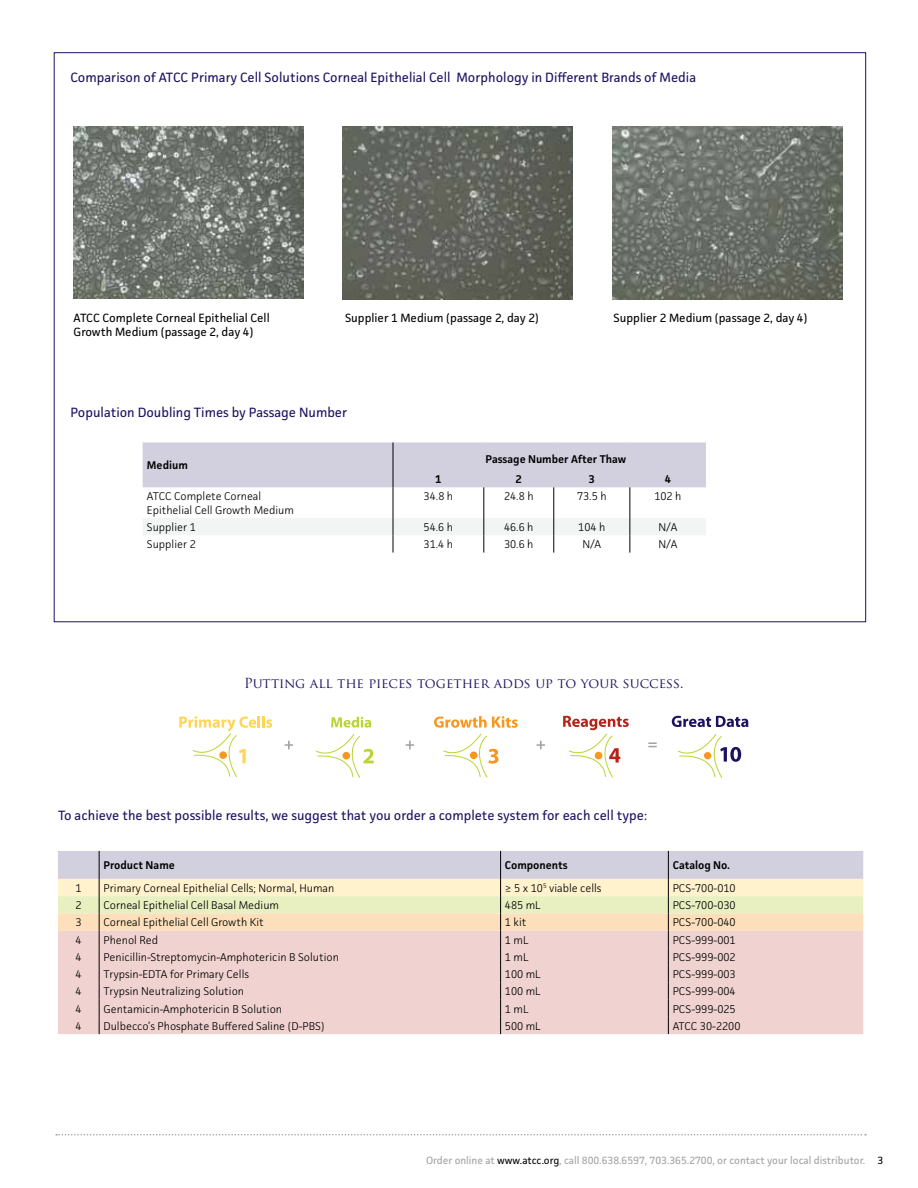
<style>
.page{position:relative;width:918px;height:1188px;background:#fff}
.page>*{position:absolute;margin:0;border:0;box-sizing:border-box;transform-origin:0 0}
.t1{font:13.5px "Facit";color:#1d1160}
.t2{font:13.5px "Trajan Pro";color:#1d1160}
.t3{font:12px/14.4px "Facit";color:#000}
.t4{font:300 11.25px/13.5px "Facit";color:#000}
.t5{font:600 11.25px "Facit";color:#000}
.t6{font:10.5px "Facit";color:#a1a1a4}
.s1{color:#000}
</style>
<div class="page">
<svg style="left:58px;top:850px;width:805px;height:184px;background:#ecd8ce"></svg>
<svg style="left:56px;top:1134px;width:810px;height:2px"></svg>
<div style="left:143px;top:442px;width:563px;height:45px;background:#d2cfdf"></div>
<hr style="left:393px;top:442px;width:1px;height:45px;background:#000">
<hr style="left:393px;top:487px;width:1px;height:31px;background:#000">
<hr style="left:484px;top:487px;width:1px;height:31px;background:#000">
<hr style="left:554px;top:487px;width:1px;height:31px;background:#000">
<hr style="left:630px;top:487px;width:1px;height:31px;background:#000">
<svg style="left:143px;top:518px;width:563px;height:35px"></svg>
<img style="left:74px;top:127px;width:229px;height:172px">
<img style="left:612px;top:127px;width:230px;height:172px">
<img style="left:343px;top:127px;width:230px;height:172px">
<svg style="left:179px;top:716px;width:569px;height:62px"></svg>
<p class="t1" style="left:70px;top:69px;width:627px">Comparison of ATCC Primary Cell Solutions Corneal Epithelial Cell Morphology in Different Brands of Media</p>
<p class="t3" style="left:74px;top:310px;width:198px">ATCC Complete Corneal Epithelial Cell<br>Growth Medium (passage 2, day 4)</p>
<p class="t3" style="left:345px;top:310px;width:195px">Supplier 1 Medium (passage 2, day 2)</p>
<p class="t3" style="left:614px;top:310px;width:195px">Supplier 2 Medium (passage 2, day 4)</p>
<p class="t1" style="left:70px;top:404px;width:278px">Population Doubling Times by Passage Number</p>
<p class="t5" style="left:147px;top:458px;width:42px">Medium</p>
<p class="t5" style="left:486px;top:452px;width:142px">Passage Number After Thaw</p>
<p class="t5" style="left:435px;top:472px;width:8px">1</p>
<p class="t5" style="left:516px;top:472px;width:8px">2</p>
<p class="t5" style="left:589px;top:472px;width:8px">3</p>
<p class="t5" style="left:665px;top:472px;width:8px">4</p>
<p class="t4" style="left:147px;top:489px;width:149px">ATCC Complete Corneal<br>Epithelial Cell Growth Medium</p>
<p class="t4" style="left:424px;top:489px;width:31px">34.8 h</p>
<p class="t4" style="left:504px;top:489px;width:31px">24.8 h</p>
<p class="t4" style="left:577px;top:489px;width:31px">73.5 h</p>
<p class="t4" style="left:654px;top:489px;width:29px">102 h</p>
<p class="t4" style="left:147px;top:520px;width:50px">Supplier 1</p>
<p class="t4" style="left:424px;top:520px;width:31px">54.6 h</p>
<p class="t4" style="left:504px;top:520px;width:31px">46.6 h</p>
<p class="t4" style="left:578px;top:520px;width:29px">104 h</p>
<p class="t4" style="left:658px;top:520px;width:20px">N/A</p>
<p class="t4" style="left:147px;top:537px;width:50px">Supplier 2</p>
<p class="t4" style="left:424px;top:537px;width:31px">31.4 h</p>
<p class="t4" style="left:504px;top:537px;width:31px">30.6 h</p>
<p class="t4" style="left:582px;top:537px;width:20px">N/A</p>
<p class="t4" style="left:658px;top:537px;width:20px">N/A</p>
<p class="t2" style="left:244px;top:674px;width:441px">Putting all the pieces together adds up to your success.</p>
<p class="t1" style="left:58px;top:806px;width:591px">To achieve the best possible results, we suggest that you order a complete system for each cell type:</p>
<p class="t5" style="left:103px;top:858px;width:73px">Product Name</p>
<p class="t5" style="left:505px;top:858px;width:64px">Components</p>
<p class="t5" style="left:673px;top:858px;width:59px">Catalog No.</p>
<p class="t4" style="left:75px;top:881px;width:8px">1</p>
<p class="t4" style="left:103px;top:881px;width:232px">Primary Corneal Epithelial Cells; Normal, Human</p>
<p class="t4" style="left:505px;top:881px;width:98px">≥ 5 x 10<sup>5</sup> viable cells</p>
<p class="t4" style="left:673px;top:881px;width:65px">PCS-700-010</p>
<p class="t4" style="left:75px;top:898px;width:8px">2</p>
<p class="t4" style="left:103px;top:898px;width:177px">Corneal Epithelial Cell Basal Medium</p>
<p class="t4" style="left:505px;top:898px;width:37px">485 mL</p>
<p class="t4" style="left:673px;top:898px;width:65px">PCS-700-030</p>
<p class="t4" style="left:75px;top:915px;width:8px">3</p>
<p class="t4" style="left:103px;top:915px;width:162px">Corneal Epithelial Cell Growth Kit</p>
<p class="t4" style="left:505px;top:915px;width:23px">1 kit</p>
<p class="t4" style="left:673px;top:915px;width:65px">PCS-700-040</p>
<p class="t4" style="left:75px;top:933px;width:8px">4</p>
<p class="t4" style="left:103px;top:933px;width:56px">Phenol Red</p>
<p class="t4" style="left:505px;top:933px;width:25px">1 mL</p>
<p class="t4" style="left:673px;top:933px;width:65px">PCS-999-001</p>
<p class="t4" style="left:75px;top:950px;width:8px">4</p>
<p class="t4" style="left:103px;top:950px;width:237px">Penicillin-Streptomycin-Amphotericin B Solution</p>
<p class="t4" style="left:505px;top:950px;width:25px">1 mL</p>
<p class="t4" style="left:673px;top:950px;width:65px">PCS-999-002</p>
<p class="t4" style="left:75px;top:967px;width:8px">4</p>
<p class="t4" style="left:103px;top:967px;width:147px">Trypsin-EDTA for Primary Cells</p>
<p class="t4" style="left:505px;top:967px;width:37px">100 mL</p>
<p class="t4" style="left:673px;top:967px;width:65px">PCS-999-003</p>
<p class="t4" style="left:75px;top:984px;width:8px">4</p>
<p class="t4" style="left:103px;top:984px;width:142px">Trypsin Neutralizing Solution</p>
<p class="t4" style="left:505px;top:984px;width:37px">100 mL</p>
<p class="t4" style="left:673px;top:984px;width:65px">PCS-999-004</p>
<p class="t4" style="left:75px;top:1002px;width:8px">4</p>
<p class="t4" style="left:103px;top:1002px;width:180px">Gentamicin-Amphotericin B Solution</p>
<p class="t4" style="left:505px;top:1002px;width:25px">1 mL</p>
<p class="t4" style="left:673px;top:1002px;width:65px">PCS-999-025</p>
<p class="t4" style="left:75px;top:1019px;width:8px">4</p>
<p class="t4" style="left:103px;top:1019px;width:223px">Dulbecco’s Phosphate Buffered Saline (D-PBS)</p>
<p class="t4" style="left:505px;top:1019px;width:37px">500 mL</p>
<p class="t4" style="left:673px;top:1019px;width:69px">ATCC 30-2200</p>
<p class="t6" style="left:426px;top:1153px;width:459px">Order online at <span class="s1">www.atcc.org</span>, call 800.638.6597, 703.365.2700, or contact your local distributor. <span class="s1">3</span></p>
</div>
